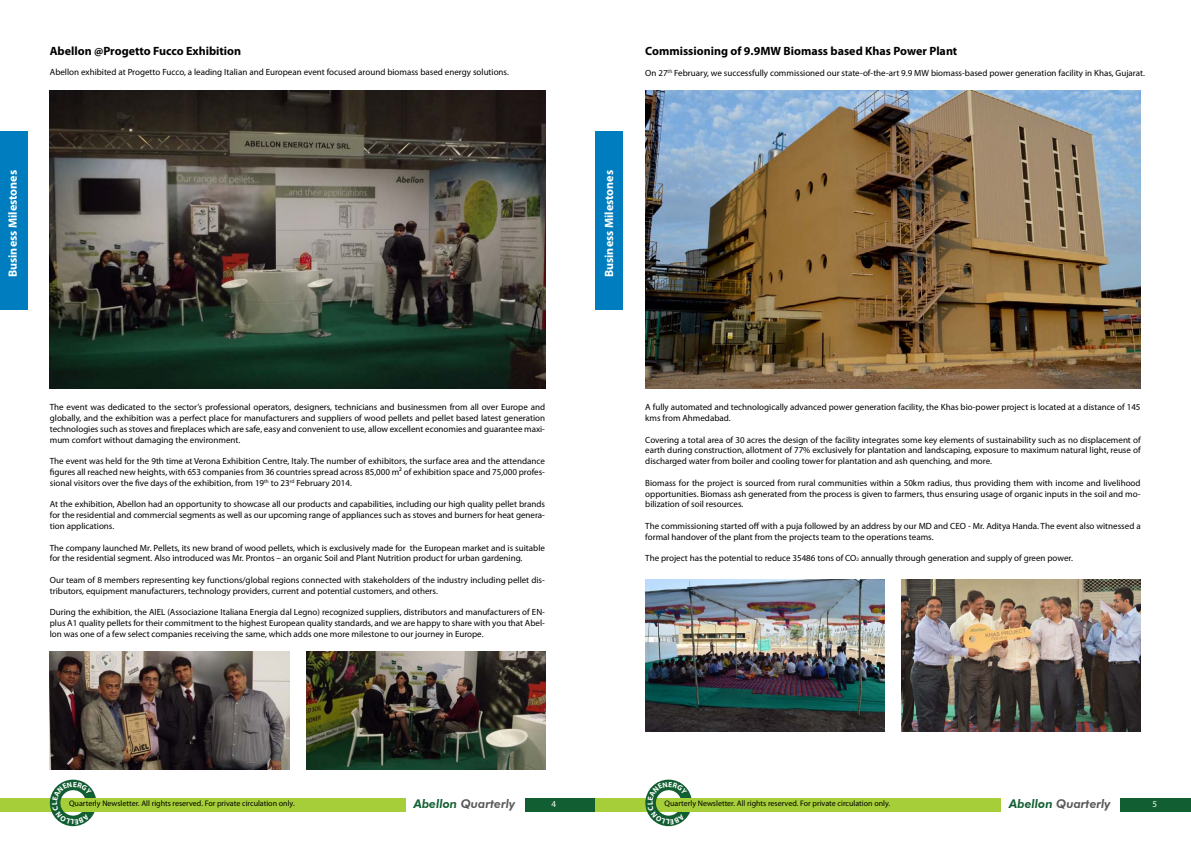
<style>
.page{position:relative;width:1191px;height:842px;background:#fff}
.page>*{position:absolute;margin:0;border:0;box-sizing:border-box;transform-origin:0 0}
.t1{font:700 12px "Myriad Pro";color:#000}
.t2{font:700 12px "Myriad Pro";color:#fff}
.t3{font:italic 800 12px "Futura BT";color:#58595b}
.t4{font:9px/10.8px "Myriad Pro";color:#000;text-align:justify}
.t5{font:9px "Myriad Pro";color:#fff}
.t6{font:8px "Myriad Pro";color:#000}
.s1{font-size:5px}
.s2{color:#115e32}
</style>
<div class="page">
<div style="left:0;top:798px;width:112px;height:13px;background:#a6ce39"></div>
<div style="left:73px;top:798px;width:332px;height:13px;background:#a6ce39"></div>
<div style="left:525px;top:798px;width:70px;height:13px;background:#115e32"></div>
<div style="left:595px;top:798px;width:113px;height:13px;background:#a6ce39"></div>
<div style="left:669px;top:798px;width:332px;height:13px;background:#a6ce39"></div>
<div style="left:1120px;top:798px;width:71px;height:13px;background:#115e32"></div>
<div style="left:0;top:131px;width:27px;height:179px;background:#007dbe"></div>
<div style="left:595px;top:131px;width:28px;height:179px;background:#007dbe"></div>
<img style="left:645px;top:91px;width:495px;height:297px">
<img style="left:901px;top:580px;width:240px;height:151px">
<img style="left:645px;top:580px;width:240px;height:151px">
<img style="left:50px;top:91px;width:495px;height:297px">
<img style="left:49px;top:651px;width:240px;height:119px">
<img style="left:306px;top:651px;width:239px;height:119px">
<svg style="left:50px;top:780px;width:46px;height:46px"></svg>
<svg style="left:645px;top:780px;width:47px;height:46px"></svg>
<h1 class="t1" style="left:50px;top:43px;width:193px">Abellon @Progetto Fucco Exhibition</h1>
<p class="t4" style="left:50px;top:66px;width:460px">Abellon exhibited at Progetto Fucco, a leading Italian and European event focused around biomass based energy solutions.</p>
<h1 class="t2" style="left:5px;top:277px;width:109px;rotate:-90deg">Business Milestones</h1>
<p class="t4" style="left:50px;top:402px;width:497px">The event was dedicated to the sector’s professional operators, designers, technicians and businessmen from all over Europe and globally, and the exhibition was a perfect place for manufacturers and suppliers of wood pellets and pellet based latest generation technologies such as stoves and fireplaces which are safe, easy and convenient to use, allow excellent economies and guarantee maxi&shy;mum comfort without damaging the environment.</p>
<p class="t4" style="left:50px;top:456px;width:497px">The event was held for the 9th time at Verona Exhibition Centre, Italy. The number of exhibitors, the surface area and the attendance figures all reached new heights, with 653 companies from 36 countries spread across 85,000 m² of exhibition space and 75,000 profes&shy;sional visitors over the five days of the exhibition, from 19<sup>th</sup> to 23<sup>rd</sup> February 2014.</p>
<p class="t4" style="left:50px;top:499px;width:497px">At the exhibition, Abellon had an opportunity to showcase all our products and capabilities, including our high quality pellet brands for the residential and commercial segments as well as our upcoming range of appliances such as stoves and burners for heat genera&shy;tion applications.</p>
<p class="t4" style="left:50px;top:542px;width:496px">The company launched Mr. Pellets, its new brand of wood pellets, which is exclusively made for the European market and is suitable for the residential segment. Also introduced was Mr. Prontos – an organic Soil and Plant Nutrition product for urban gardening.</p>
<p class="t4" style="left:50px;top:574px;width:496px">Our team of 8 members representing key functions/global regions connected with stakeholders of the industry including pellet dis&shy;tributors, equipment manufacturers, technology providers, current and potential customers, and others.</p>
<p class="t4" style="left:50px;top:607px;width:497px">During the exhibition, the AIEL (Associazione Italiana Energia dal Legno) recognized suppliers, distributors and manufacturers of EN&shy;plus A1 quality pellets for their commitment to the highest European quality standards, and we are happy to share with you that Abel&shy;lon was one of a few select companies receiving the same, which adds one more milestone to our journey in Europe.</p>
<h1 class="t1" style="left:645px;top:43px;width:313px">Commissioning of 9.9MW Biomass based Khas Power Plant</h1>
<p class="t4" style="left:645px;top:68px;width:501px">On 27<sup>th</sup> February, we successfully commissioned our state-of-the-art 9.9 MW biomass-based power generation facility in Khas, Gujarat.</p>
<h1 class="t2" style="left:601px;top:277px;width:109px;rotate:-90deg">Business Milestones</h1>
<p class="t4" style="left:645px;top:402px;width:497px">A fully automated and technologically advanced power generation facility, the Khas bio-power project is located at a distance of 145 kms from Ahmedabad.</p>
<p class="t4" style="left:645px;top:434px;width:497px">Covering a total area of 30 acres the design of the facility integrates some key elements of sustainability such as no displacement of earth during construction, allotment of 77% exclusively for plantation and landscaping, exposure to maximum natural light, reuse of discharged water from boiler and cooling tower for plantation and ash quenching, and more.</p>
<p class="t4" style="left:645px;top:477px;width:497px">Biomass for the project is sourced from rural communities within a 50km radius, thus providing them with income and livelihood opportunities. Biomass ash generated from the process is given to farmers, thus ensuring usage of organic inputs in the soil and mo&shy;bilization of soil resources.</p>
<p class="t4" style="left:645px;top:520px;width:497px">The commissioning started off with a puja followed by an address by our MD and CEO - Mr. Aditya Handa. The event also witnessed a formal handover of the plant from the projects team to the operations teams.</p>
<p class="t4" style="left:645px;top:553px;width:429px">The project has the potential to reduce 35486 tons of CO<span class="s1">2</span> annually through generation and supply of green power.</p>
<p class="t6" style="left:69px;top:799px;width:227px">Quarterly Newsletter. All rights reserved. For private circulation only.</p>
<h1 class="t3" style="left:413px;top:796px;width:103px"><span class="s2">Abellon</span> Quarterly</h1>
<p class="t5" style="left:551px;top:798px;width:6px">4</p>
<p class="t6" style="left:664px;top:799px;width:227px">Quarterly Newsletter. All rights reserved. For private circulation only.</p>
<h1 class="t3" style="left:1009px;top:796px;width:103px"><span class="s2">Abellon</span> Quarterly</h1>
<p class="t5" style="left:1152px;top:798px;width:6px">5</p>
</div>
